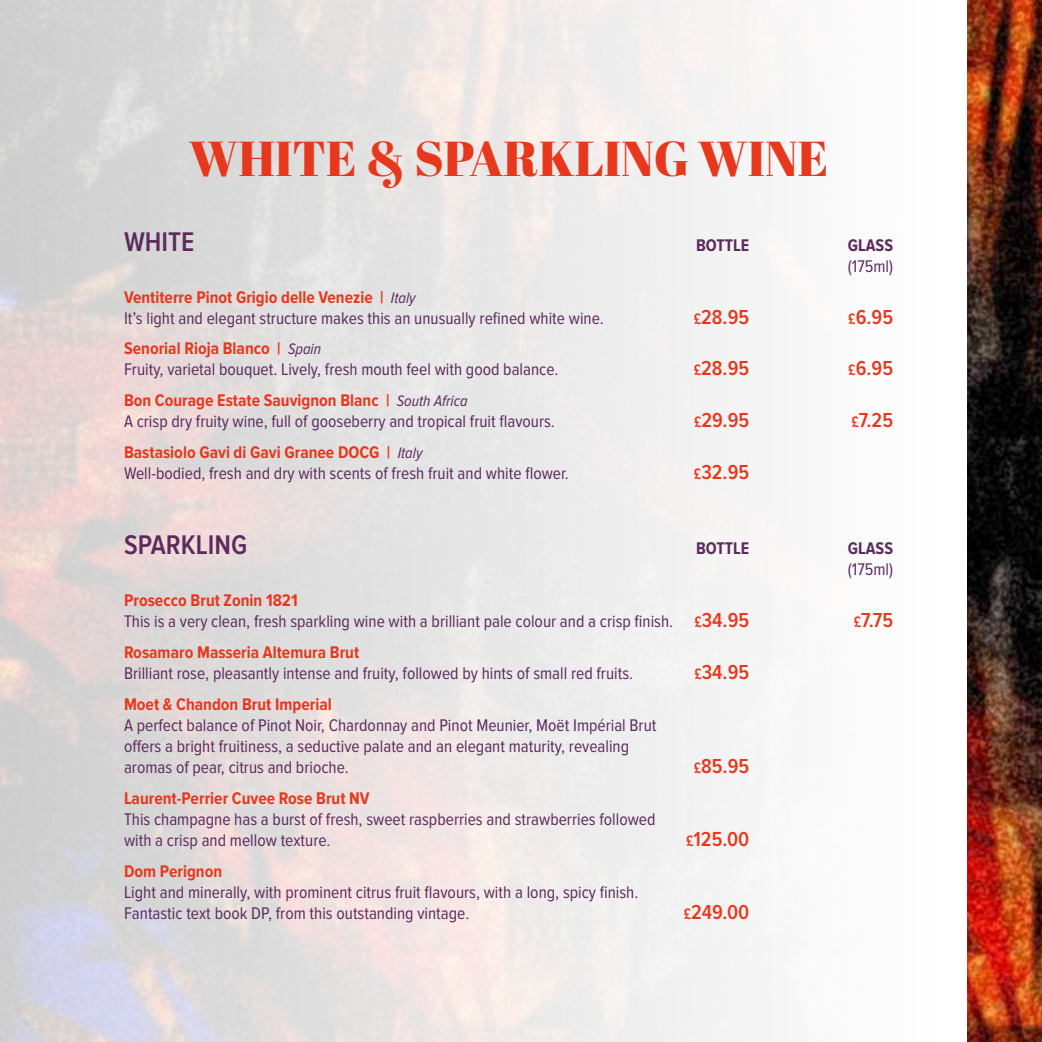
<style>
.page{position:relative;width:1042px;height:1042px;background:#fff}
.page>*{position:absolute;margin:0;border:0;box-sizing:border-box;transform-origin:0 0}
.t1{font:49px "Abril Fatface";color:#e7381d}
.t2{font:600 28px "Proxima Nova Cond";color:#5c2b5d}
.t3{font:600 21px "Proxima Nova Cond";color:#e7381d}
.t4{font:17.5px/21px "Proxima Nova Cond";color:#5c2b5d}
.t5{font:700 17.5px "Proxima Nova Cond";color:#e7381d}
.t6{font:700 17.5px "Proxima Nova Cond";color:#5c2b5d}
.s1{font-weight:700;color:#e7381d}
.s2{font-style:italic;font-size:15.75px}
.s3{font-size:15.75px}
.s4{font-weight:600;font-size:15.75px;color:#e7381d}
.s5{font-weight:600;font-size:21px;color:#e7381d}
</style>
<div class="page">
<img style="left:967px;top:0;width:75px;height:1042px">
<h1 class="t1" style="left:189px;top:124px;width:641px">WHITE &amp; SPARKLING WINE</h1>
<h2 class="t2" style="left:124px;top:226px;width:72px">WHITE</h2>
<p class="t6" style="left:696px;top:235px;width:55px">BOTTLE</p>
<p class="t6" style="left:848px;top:235px;width:47px">GLASS</p>
<p class="t4" style="left:848px;top:256px;width:47px">(175ml)</p>
<p class="t4" style="left:124px;top:287px;width:481px"><span class="s1">Ventiterre Pinot Grigio delle Venezie |</span> <span class="s2">Italy<br></span>It’s light and elegant structure makes this an unusually refined white wine.</p>
<p class="t3" style="left:694px;top:305px;width:57px"><span class="s3">£</span>28.95</p>
<p class="t3" style="left:848px;top:305px;width:46px"><span class="s3">£</span>6.95</p>
<p class="t4" style="left:124px;top:339px;width:436px"><span class="s1">Senorial Rioja Blanco |</span> <span class="s2">Spain<br></span>Fruity, varietal bouquet. Lively, fresh mouth feel with good balance.</p>
<p class="t4" style="left:124px;top:390px;width:432px"><span class="s1">Bon Courage Estate Sauvignon Blanc |</span> <span class="s2">South Africa<br></span>A crisp dry fruity wine, full of gooseberry and tropical fruit flavours.</p>
<p class="t4" style="left:124px;top:442px;width:446px"><span class="s1">Bastasiolo Gavi di Gavi Granee DOCG |</span> <span class="s2">Italy<br></span>Well-bodied, fresh and dry with scents of fresh fruit and white flower.</p>
<p class="t3" style="left:694px;top:357px;width:57px"><span class="s3">£</span>28.95</p>
<p class="t3" style="left:848px;top:357px;width:46px"><span class="s3">£</span>6.95</p>
<p class="t3" style="left:694px;top:409px;width:57px"><span class="s3">£</span>29.95</p>
<p class="t3" style="left:851px;top:409px;width:43px"><span class="s3">£</span>7.25</p>
<p class="t3" style="left:694px;top:461px;width:57px"><span class="s3">£</span>32.95</p>
<h2 class="t2" style="left:124px;top:529px;width:125px">SPARKLING</h2>
<p class="t6" style="left:696px;top:538px;width:55px">BOTTLE</p>
<p class="t6" style="left:848px;top:538px;width:47px">GLASS</p>
<p class="t4" style="left:848px;top:559px;width:47px">(175ml)</p>
<p class="t4" style="left:124px;top:590px;width:627px"><span class="s1">Prosecco Brut Zonin 1821<br></span>This is a very clean, fresh sparkling wine with a brilliant pale colour and a crisp finish. <span class="s4">£</span><span class="s5">34.95</span></p>
<p class="t3" style="left:854px;top:608px;width:41px"><span class="s3">£</span>7.75</p>
<p class="t5" style="left:124px;top:642px;width:237px">Rosamaro Masseria Altemura Brut</p>
<p class="t4" style="left:124px;top:663px;width:510px">Brilliant rose, pleasantly intense and fruity, followed by hints of small red fruits.</p>
<p class="t3" style="left:694px;top:660px;width:56px"><span class="s3">£</span>34.95</p>
<p class="t5" style="left:124px;top:694px;width:209px">Moet &amp; Chandon Brut Imperial</p>
<p class="t4" style="left:124px;top:715px;width:534px">A perfect balance of Pinot Noir, Chardonnay and Pinot Meunier, Moët Impérial Brut offers a bright fruitiness, a seductive palate and an elegant maturity, revealing aromas of pear, citrus and brioche.</p>
<p class="t3" style="left:693px;top:754px;width:57px"><span class="s3">£</span>85.95</p>
<p class="t5" style="left:124px;top:788px;width:247px">Laurent-Perrier Cuvee Rose Brut NV</p>
<p class="t4" style="left:124px;top:809px;width:533px">This champagne has a burst of fresh, sweet raspberries and strawberries followed with a crisp and mellow texture.</p>
<p class="t5" style="left:124px;top:861px;width:100px">Dom Perignon</p>
<p class="t4" style="left:124px;top:882px;width:516px">Light and minerally, with prominent citrus fruit flavours, with a long, spicy finish.<br>Fantastic text book DP, from this outstanding vintage.</p>
<p class="t3" style="left:686px;top:827px;width:65px"><span class="s3">£</span>125.00</p>
<p class="t3" style="left:683px;top:900px;width:67px"><span class="s3">£</span>249.00</p>
</div>
